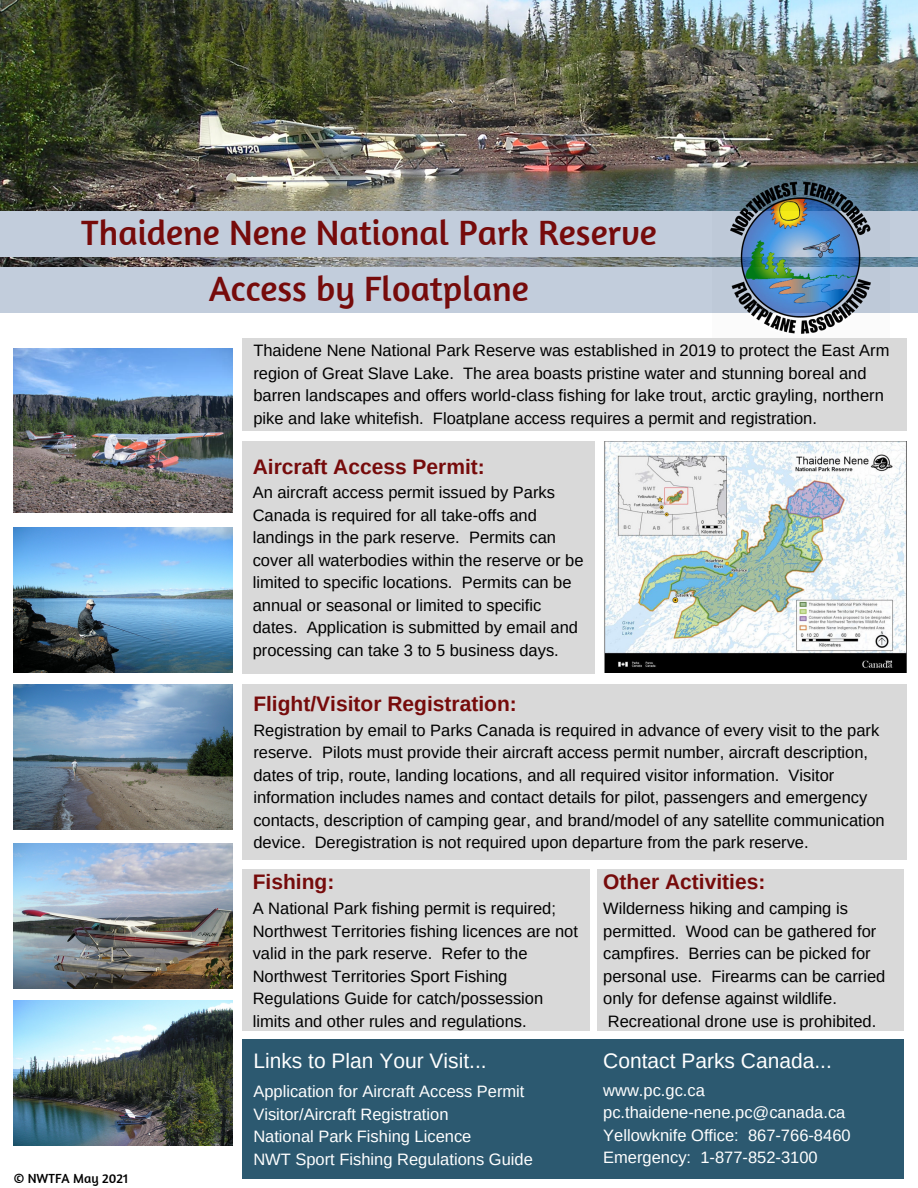
<style>
.page{position:relative;width:918px;height:1188px;background:#fff}
.page>*{position:absolute;margin:0;border:0;box-sizing:border-box;transform-origin:0 0}
.t1{font:36px "Amaranth";color:#760b0b}
.t2{font:700 21px "Arimo";color:#760b0b}
.t3{font:21px "Arimo";color:#fff}
.t4{font:16.5px/22.5px "Arimo";color:#000}
.t5{font:16.5px "Arimo";color:#fff}
.t6{font:13.5px "Amaranth";color:#000}
</style>
<div class="page">
<img style="left:0;top:0;width:918px;height:267px">
<div style="left:0;top:211px;width:918px;height:45px;background:#c2cddc"></div>
<div style="left:0;top:267px;width:918px;height:45px;background:#c2cddc"></div>
<img style="left:712px;top:177px;width:178px;height:157px">
<img style="left:14px;top:349px;width:218px;height:164px">
<img style="left:14px;top:527px;width:218px;height:146px">
<img style="left:14px;top:684px;width:218px;height:145px">
<img style="left:14px;top:844px;width:218px;height:145px">
<img style="left:14px;top:1001px;width:218px;height:145px">
<div style="left:242px;top:869px;width:347px;height:162px;background:#d9d9d9"></div>
<div style="left:242px;top:338px;width:665px;height:93px;background:#d9d9d9"></div>
<div style="left:242px;top:441px;width:353px;height:233px;background:#d9d9d9"></div>
<img style="left:604px;top:441px;width:303px;height:232px">
<div style="left:242px;top:684px;width:665px;height:176px;background:#d9d9d9"></div>
<div style="left:597px;top:869px;width:307px;height:162px;background:#d9d9d9"></div>
<div style="left:242px;top:1039px;width:662px;height:140px;background:#2c5970"></div>
<p class="t1" style="left:81px;top:209px;width:577px">Thaidene Nene National Park Reserve</p>
<p class="t1" style="left:209px;top:265px;width:321px">Access by Floatplane</p>
<p class="t4" style="left:253px;top:339px;width:638px">Thaidene Nene National Park Reserve was established in 2019 to protect the East Arm region of Great Slave Lake. The area boasts pristine water and stunning boreal and barren landscapes and offers world-class fishing for lake trout, arctic grayling, northern pike and lake whitefish. Floatplane access requires a permit and registration.</p>
<p class="t2" style="left:253px;top:455px;width:234px">Aircraft Access Permit:</p>
<p class="t4" style="left:253px;top:481px;width:332px">An aircraft access permit issued by Parks Canada is required for all take-offs and landings in the park reserve. Permits can cover all waterbodies within the reserve or be limited to specific locations. Permits can be annual or seasonal or limited to specific dates. Application is submitted by email and processing can take 3 to 5 business days.</p>
<p class="t2" style="left:253px;top:692px;width:265px">Flight/Visitor Registration:</p>
<p class="t4" style="left:253px;top:719px;width:633px">Registration by email to Parks Canada is required in advance of every visit to the park reserve. Pilots must provide their aircraft access permit number, aircraft description, dates of trip, route, landing locations, and all required visitor information. Visitor information includes names and contact details for pilot, passengers and emergency contacts, description of camping gear, and brand/model of any satellite communication device. Deregistration is not required upon departure from the park reserve.</p>
<p class="t6" style="left:14px;top:1170px;width:116px">© NWTFA May 2021</p>
<p class="t2" style="left:253px;top:870px;width:83px">Fishing:</p>
<p class="t4" style="left:253px;top:897px;width:327px">A National Park fishing permit is required; Northwest Territories fishing licences are not valid in the park reserve. Refer to the Northwest Territories Sport Fishing Regulations Guide for catch/possession limits and other rules and regulations.</p>
<p class="t3" style="left:253px;top:1049px;width:235px">Links to Plan Your Visit...</p>
<p class="t5" style="left:253px;top:1083px;width:273px">Application for Aircraft Access Permit</p>
<p class="t5" style="left:253px;top:1105px;width:197px">Visitor/Aircraft Registration</p>
<p class="t5" style="left:253px;top:1128px;width:220px">National Park Fishing Licence</p>
<p class="t5" style="left:253px;top:1150px;width:281px">NWT Sport Fishing Regulations Guide</p>
<p class="t2" style="left:603px;top:870px;width:164px">Other Activities:</p>
<p class="t4" style="left:603px;top:897px;width:284px">Wilderness hiking and camping is permitted. Wood can be gathered for campfires. Berries can be picked for personal use. Firearms can be carried only for defense against wildlife.<br>Recreational drone use is prohibited.</p>
<p class="t3" style="left:603px;top:1049px;width:230px">Contact Parks Canada...</p>
<p class="t5" style="left:603px;top:1081px;width:103px">www.pc.gc.ca</p>
<p class="t5" style="left:603px;top:1103px;width:244px">pc.thaidene-nene.pc@canada.ca</p>
<p class="t5" style="left:603px;top:1126px;width:249px">Yellowknife Office: 867-766-8460</p>
<p class="t5" style="left:603px;top:1148px;width:216px">Emergency: 1-877-852-3100</p>
</div>
